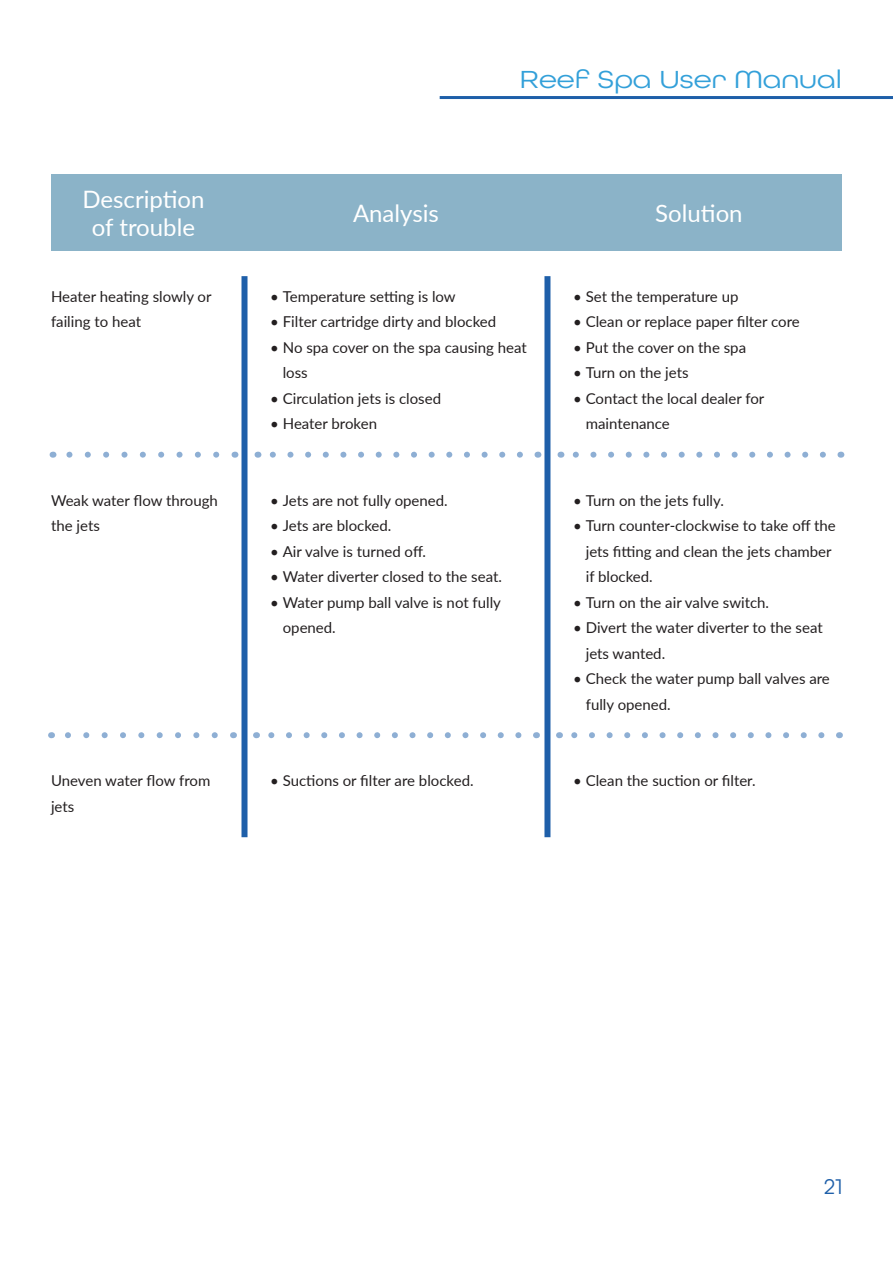
<style>
.page{position:relative;width:893px;height:1263px;background:#fff}
.page>*{position:absolute;margin:0;border:0;box-sizing:border-box;transform-origin:0 0}
.t1{font:26.1px "All Round Gothic";color:#33a0d9;scale:1.17 1}
.t2{font:24px "Lato";color:#fff}
.t3{font:22.5px "All Round Gothic";color:#1e5fa9}
.t4{font:15px/25.5px "Lato";color:#231f20}
</style>
<div class="page">
<div style="left:51px;top:174px;width:791px;height:77px;background:#8bb3c8"></div>
<div style="left:241px;top:276px;width:6px;height:561px;background:#1e5fa9"></div>
<div style="left:544px;top:276px;width:6px;height:561px;background:#1e5fa9"></div>
<svg style="left:66px;top:452px;width:150px;height:6px"></svg>
<svg style="left:269px;top:452px;width:251px;height:6px"></svg>
<svg style="left:572px;top:452px;width:251px;height:6px"></svg>
<svg style="left:65px;top:732px;width:150px;height:6px"></svg>
<svg style="left:268px;top:732px;width:250px;height:6px"></svg>
<svg style="left:571px;top:732px;width:250px;height:6px"></svg>
<hr style="left:441px;top:96px;width:452px;height:3px;background:#1e5fa9">
<p class="t2" style="left:82px;top:182px;width:124px">Description</p>
<p class="t2" style="left:92px;top:210px;width:105px">of trouble</p>
<h1 class="t1" style="left:520px;top:64px;width:277px">Reef Spa User Manual</h1>
<p class="t2" style="left:353px;top:196px;width:87px">Analysis</p>
<p class="t2" style="left:655px;top:196px;width:89px">Solution</p>
<p class="t4" style="left:51px;top:283px;width:162px">Heater heating slowly or failing to heat</p>
<p class="t4" style="left:270px;top:283px;width:187px">• Temperature setting is low</p>
<p class="t4" style="left:270px;top:308px;width:228px">• Filter cartridge dirty and blocked</p>
<p class="t4" style="left:283px;top:334px;width:246px;text-indent:-13px">• No spa cover on the spa causing heat loss</p>
<p class="t4" style="left:270px;top:385px;width:173px">• Circulation jets is closed</p>
<p class="t4" style="left:270px;top:410px;width:109px">• Heater broken</p>
<p class="t4" style="left:51px;top:487px;width:168px">Weak water flow through the jets</p>
<p class="t4" style="left:270px;top:487px;width:179px">• Jets are not fully opened.</p>
<p class="t4" style="left:270px;top:512px;width:123px">• Jets are blocked.</p>
<p class="t4" style="left:270px;top:538px;width:158px">• Air valve is turned off.</p>
<p class="t4" style="left:270px;top:563px;width:233px">• Water diverter closed to the seat.</p>
<p class="t4" style="left:283px;top:589px;width:220px;text-indent:-13px">• Water pump ball valve is not fully opened.</p>
<p class="t4" style="left:573px;top:283px;width:167px">• Set the temperature up</p>
<p class="t4" style="left:573px;top:308px;width:228px">• Clean or replace paper filter core</p>
<p class="t4" style="left:573px;top:334px;width:175px">• Put the cover on the spa</p>
<p class="t4" style="left:573px;top:359px;width:117px">• Turn on the jets</p>
<p class="t4" style="left:586px;top:385px;width:180px;text-indent:-13px">• Contact the local dealer for maintenance</p>
<p class="t4" style="left:573px;top:487px;width:152px">• Turn on the jets fully.</p>
<p class="t4" style="left:586px;top:512px;width:252px;text-indent:-13px">• Turn counter-clockwise to take off the jets fitting and clean the jets chamber if blocked.</p>
<p class="t4" style="left:573px;top:589px;width:198px">• Turn on the air valve switch.</p>
<p class="t4" style="left:586px;top:614px;width:238px;text-indent:-13px">• Divert the water diverter to the seat jets wanted.</p>
<p class="t4" style="left:586px;top:665px;width:246px;text-indent:-13px">• Check the water pump ball valves are fully opened.</p>
<p class="t4" style="left:51px;top:767px;width:161px">Uneven water flow from jets</p>
<p class="t4" style="left:270px;top:767px;width:205px">• Suctions or filter are blocked.</p>
<p class="t4" style="left:573px;top:767px;width:184px">• Clean the suction or filter.</p>
<h3 class="t3" style="left:824px;top:1173px;width:19px">21</h3>
</div>
